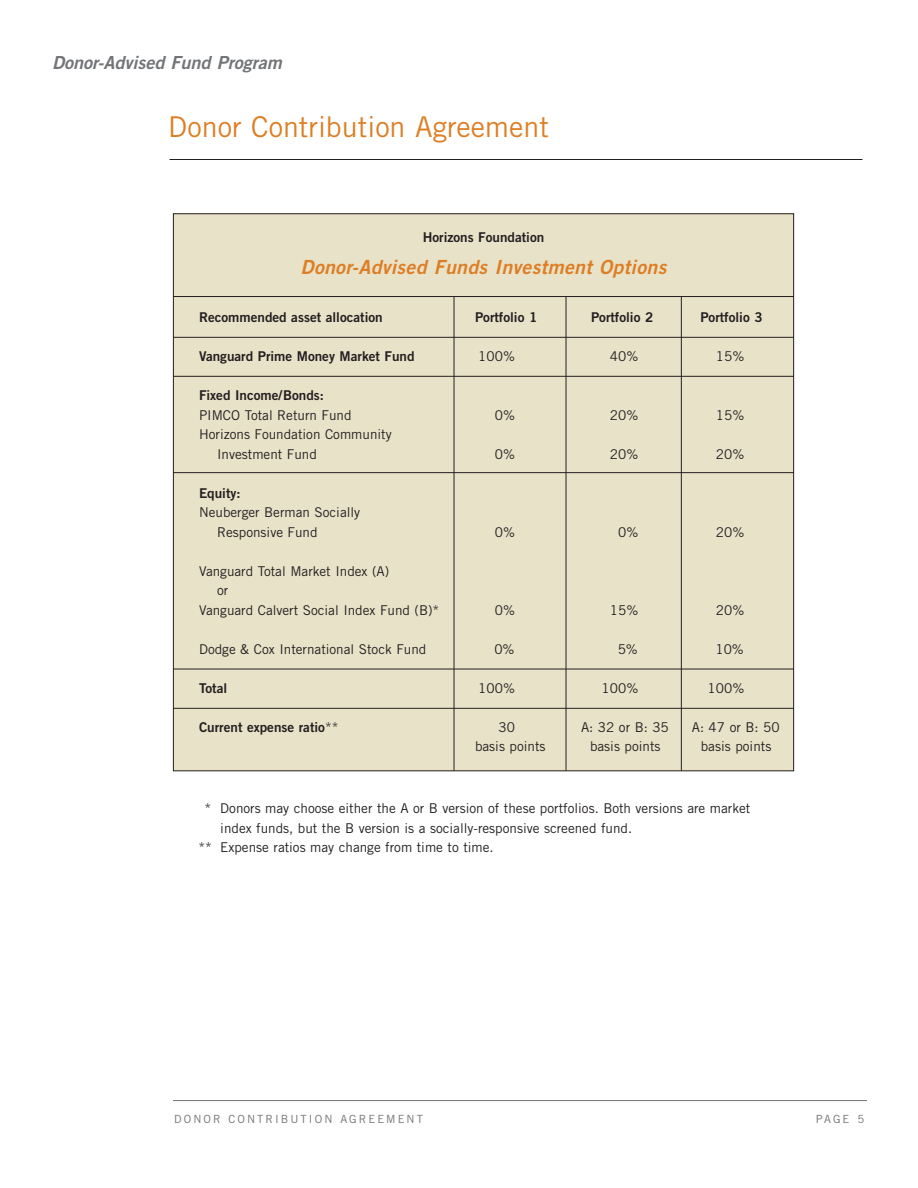
<style>
.page{position:relative;width:918px;height:1188px;background:#fff}
.page>*{position:absolute;margin:0;border:0;box-sizing:border-box;transform-origin:0 0}
.t1{font:28.65px "Trade Gothic";color:#dd7e25}
.t2{font:italic 19.5px "Trade Gothic Bold Two";letter-spacing:.02em;color:#dd7e25}
.t3{font:italic 18px "Trade Gothic Bold Two";color:#727477}
.t4{font:13.5px/19.5px "Trade Gothic";color:#231f20}
.t5{font:13.5px "Trade Gothic Bold Two";color:#231f20}
.t6{font:11.25px "Trade Gothic";letter-spacing:.185em;color:#727477}
.s1{font-family:"Trade Gothic"}
</style>
<div class="page">
<hr style="left:170px;top:159px;width:692px;height:1px;background:#231f20">
<hr style="left:173px;top:1100px;width:694px;height:1px;background:#727477">
<div style="left:173px;top:214px;width:621px;height:557px;background:#e8e2c8"></div>
<hr style="left:173px;top:337px;width:621px;height:1px;background:#231f20">
<hr style="left:173px;top:296px;width:621px;height:1px;background:#231f20">
<hr style="left:173px;top:376px;width:621px;height:1px;background:#231f20">
<hr style="left:173px;top:472px;width:621px;height:1px;background:#231f20">
<hr style="left:173px;top:669px;width:621px;height:1px;background:#231f20">
<hr style="left:173px;top:708px;width:621px;height:1px;background:#231f20">
<hr style="left:454px;top:297px;width:1px;height:474px;background:#231f20">
<hr style="left:566px;top:297px;width:1px;height:474px;background:#231f20">
<hr style="left:681px;top:296px;width:1px;height:475px;background:#231f20">
<h3 class="t3" style="left:52px;top:56px;width:231px">Donor-Advised Fund Program</h3>
<h1 class="t1" style="left:168px;top:116px;width:382px">Donor Contribution Agreement</h1>
<p class="t5" style="left:423px;top:232px;width:123px">Horizons Foundation</p>
<h2 class="t2" style="left:301px;top:260px;width:367px">Donor-Advised Funds Investment Options</h2>
<p class="t5" style="left:199px;top:313px;width:185px">Recommended asset allocation</p>
<p class="t5" style="left:475px;top:313px;width:64px">Portfolio 1</p>
<p class="t5" style="left:591px;top:313px;width:64px">Portfolio 2</p>
<p class="t5" style="left:700px;top:313px;width:64px">Portfolio 3</p>
<p class="t5" style="left:199px;top:352px;width:217px">Vanguard Prime Money Market Fund</p>
<p class="t4" style="left:478px;top:348px;width:38px">100%</p>
<p class="t4" style="left:610px;top:348px;width:30px">40%</p>
<p class="t4" style="left:716px;top:348px;width:30px">15%</p>
<p class="t5" style="left:199px;top:391px;width:126px">Fixed Income/Bonds:</p>
<p class="t4" style="left:199px;top:406px;width:154px">PIMCO Total Return Fund</p>
<p class="t4" style="left:495px;top:406px;width:22px">0%</p>
<p class="t4" style="left:610px;top:406px;width:30px">20%</p>
<p class="t4" style="left:716px;top:406px;width:30px">15%</p>
<p class="t4" style="left:217px;top:426px;width:176px;text-indent:-18px">Horizons Foundation Community<br>Investment Fund</p>
<p class="t4" style="left:495px;top:445px;width:22px">0%</p>
<p class="t4" style="left:610px;top:445px;width:30px">20%</p>
<p class="t4" style="left:716px;top:445px;width:30px">20%</p>
<p class="t5" style="left:199px;top:488px;width:43px">Equity:</p>
<p class="t4" style="left:217px;top:504px;width:145px;text-indent:-18px">Neuberger Berman Socially<br>Responsive Fund</p>
<p class="t4" style="left:495px;top:523px;width:22px">0%</p>
<p class="t4" style="left:618px;top:523px;width:22px">0%</p>
<p class="t4" style="left:716px;top:523px;width:30px">20%</p>
<p class="t4" style="left:199px;top:562px;width:192px">Vanguard Total Market Index (A)</p>
<p class="t4" style="left:217px;top:582px;width:13px">or</p>
<p class="t4" style="left:199px;top:601px;width:242px">Vanguard Calvert Social Index Fund (B)*</p>
<p class="t4" style="left:495px;top:601px;width:22px">0%</p>
<p class="t4" style="left:610px;top:601px;width:30px">15%</p>
<p class="t4" style="left:716px;top:601px;width:30px">20%</p>
<p class="t4" style="left:199px;top:640px;width:229px">Dodge &amp; Cox International Stock Fund</p>
<p class="t4" style="left:494px;top:640px;width:22px">0%</p>
<p class="t4" style="left:618px;top:640px;width:22px">5%</p>
<p class="t4" style="left:715px;top:640px;width:30px">10%</p>
<p class="t5" style="left:199px;top:683px;width:30px">Total</p>
<p class="t4" style="left:478px;top:679px;width:38px">100%</p>
<p class="t4" style="left:602px;top:679px;width:38px">100%</p>
<p class="t4" style="left:708px;top:679px;width:38px">100%</p>
<p class="t5" style="left:199px;top:722px;width:141px">Current expense ratio<span class="s1">**</span></p>
<p class="t4" style="left:499px;top:718px;width:18px">30</p>
<p class="t4" style="left:581px;top:718px;width:89px">A: 32 or B: 35</p>
<p class="t4" style="left:692px;top:718px;width:89px">A: 47 or B: 50</p>
<p class="t4" style="left:475px;top:738px;width:72px">basis points</p>
<p class="t4" style="left:590px;top:738px;width:72px">basis points</p>
<p class="t4" style="left:701px;top:738px;width:72px">basis points</p>
<p class="t4" style="left:205px;top:800px;width:547px">* Donors may choose either the A or B version of these portfolios. Both versions are market</p>
<p class="t4" style="left:220px;top:820px;width:413px">index funds, but the B version is a socially-responsive screened fund.</p>
<p class="t4" style="left:198px;top:839px;width:297px">** Expense ratios may change from time to time.</p>
<p class="t6" style="left:174px;top:1115px;width:250px">DONOR CONTRIBUTION AGREEMENT</p>
<p class="t6" style="left:816px;top:1115px;width:50px">PAGE 5</p>
</div>
